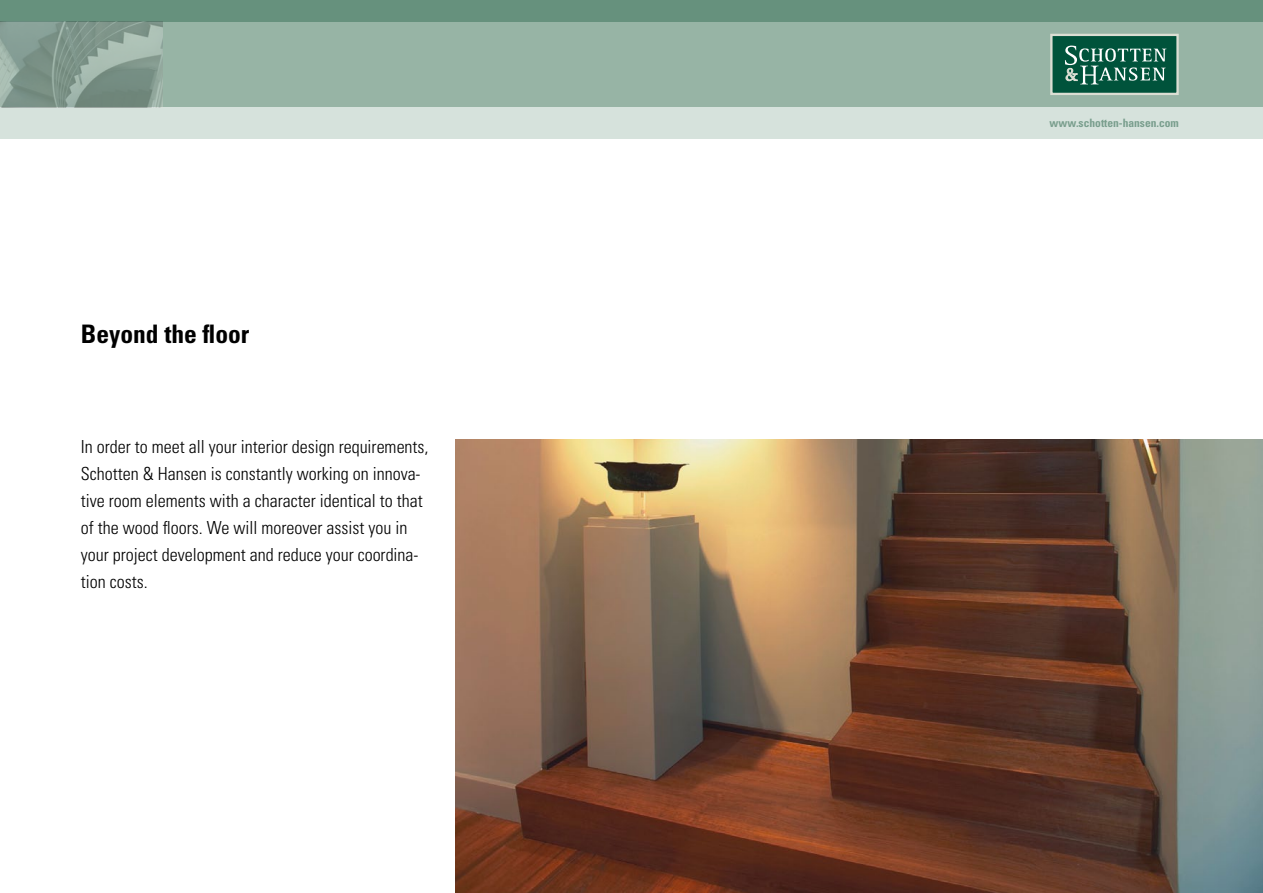
<style>
.page{position:relative;width:1263px;height:893px;background:#fff}
.page>*{position:absolute;margin:0;border:0;box-sizing:border-box;transform-origin:0 0}
.t1{font:700 condensed 25.5px "Univers";color:#000}
.t2{font:300 condensed 18px/27px "Univers";color:#000}
.t3{font:700 condensed 11.55px "Univers";color:#799e8d}
</style>
<div class="page">
<div style="left:0;top:21px;width:1263px;height:87px;background:#97b4a5"></div>
<div style="left:0;top:0;width:1263px;height:21px;background:#66917d"></div>
<div style="left:0;top:108px;width:1263px;height:31px;background:#d6e2dc"></div>
<div style="left:1051px;top:35px;width:126px;height:59px;background:#00533b"></div>
<svg style="left:1065px;top:46px;width:101px;height:38px"></svg>
<div style="left:1050px;top:34px;width:128px;height:61px;border:2px solid #dbded3"></div>
<img style="left:456px;top:439px;width:807px;height:454px">
<img style="left:0;top:21px;width:163px;height:87px">
<h1 class="t1" style="left:81px;top:319px;width:170px">Beyond the floor</h1>
<p class="t2" style="left:81px;top:433px;width:349px">In order to meet all your interior design requirements, Schotten &amp; Hansen is constantly working on innova&shy;tive room elements with a character identical to that of the wood floors. We will moreover assist you in your project development and reduce your coordina&shy;tion costs.</p>
<p class="t3" style="left:1050px;top:116px;width:131px">www.schotten-hansen.com</p>
</div>
